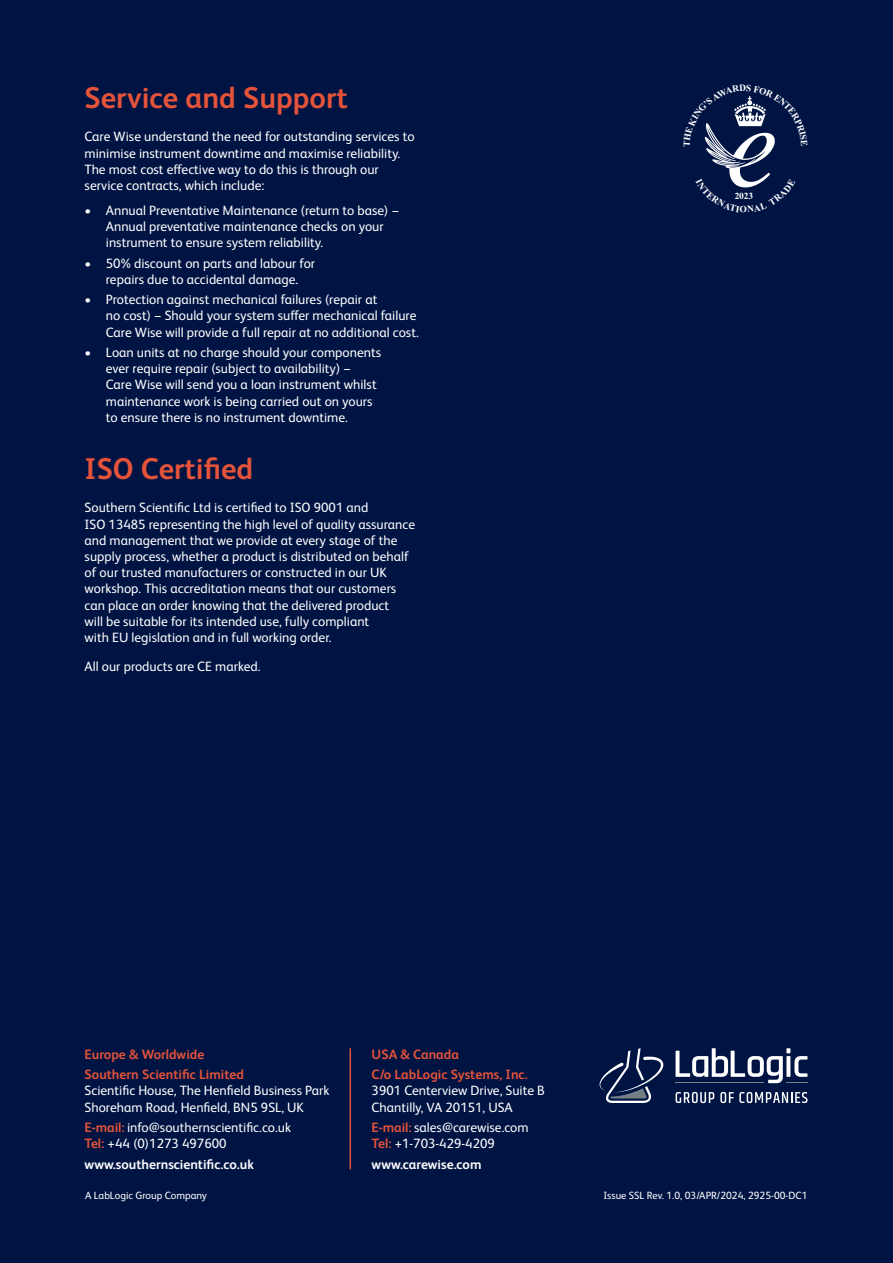
<style>
.page{position:relative;width:893px;height:1263px;background:#001443}
.page>*{position:absolute;margin:0;border:0;box-sizing:border-box;transform-origin:0 0}
.t1{font:700 30px "FS Albert Pro";color:#e5533a}
.Body_Text{font:13.5px/16.2px "FS Albert Pro";color:#fff}
.t2{font:700 13.5px "FS Albert Pro";color:#fff}
.t3{font:700 13.5px "FS Albert Pro";color:#e5533a}
.t4{font:10.5px "FS Albert Pro";color:#fff}
.t5{font:700 9.45px "Times New Roman";color:#fff}
.s1{font-weight:700;color:#e5533a}
</style>
<div class="page">
<hr style="left:350px;top:1048px;width:1px;height:121px;background:#e5533a">
<svg style="left:676px;top:1048px;width:131px;height:36px"></svg>
<svg style="left:600px;top:1048px;width:63px;height:55px"></svg>
<svg style="left:676px;top:1092px;width:38px;height:11px"></svg>
<svg style="left:720px;top:1092px;width:87px;height:11px"></svg>
<svg style="left:704px;top:96px;width:71px;height:92px"></svg>
<p class="t1" style="left:85px;top:77px;width:265px">Service and Support</p>
<p class="Body_Text" style="left:85px;top:128px;width:332px">Care Wise understand the need for outstanding services to minimise instrument downtime and maximise reliability.<br>The most cost effective way to do this is through our service contracts, which include:</p>
<p class="Body_Text" style="left:106px;top:201px;width:295px;text-indent:-21px">• Annual Preventative Maintenance (return to base) −<br>Annual preventative maintenance checks on your instrument to ensure system reliability.</p>
<p class="Body_Text" style="left:85px;top:254px;width:232px;text-align:center">• 50% discount on parts and labour for repairs due to accidental damage.</p>
<p class="Body_Text" style="left:106px;top:290px;width:314px;text-indent:-21px">• Protection against mechanical failures (repair at<br>no cost) − Should your system suffer mechanical failure<br>Care Wise will provide a full repair at no additional cost.</p>
<p class="Body_Text" style="left:106px;top:343px;width:277px;text-indent:-21px">• Loan units at no charge should your components ever require repair (subject to availability) −<br>Care Wise will send you a loan instrument whilst maintenance work is being carried out on yours to ensure there is no instrument downtime.</p>
<p class="t1" style="left:85px;top:448px;width:170px">ISO Certified</p>
<p class="Body_Text" style="left:85px;top:499px;width:332px">Southern Scientific Ltd is certified to ISO 9001 and<br>ISO 13485 representing the high level of quality assurance and management that we provide at every stage of the supply process, whether a product is distributed on behalf of our trusted manufacturers or constructed in our UK workshop. This accreditation means that our customers can place an order knowing that the delivered product<br>will be suitable for its intended use, fully compliant<br>with EU legislation and in full working order.</p>
<p class="Body_Text" style="left:85px;top:657px;width:177px">All our products are CE marked.</p>
<p class="t3" style="left:85px;top:1044px;width:121px">Europe &amp; Worldwide</p>
<p class="Body_Text" style="left:85px;top:1065px;width:246px"><span class="s1">Southern Scientific Limited<br></span>Scientific House, The Henfield Business Park<br>Shoreham Road, Henfield, BN5 9SL, UK</p>
<p class="Body_Text" style="left:85px;top:1118px;width:208px"><span class="s1">E-mail:</span> info@southernscientific.co.uk<br><span class="s1">Tel:</span> +44 (0)1273 497600</p>
<p class="t2" style="left:85px;top:1154px;width:171px">www.southernscientific.co.uk</p>
<p class="t3" style="left:372px;top:1044px;width:89px">USA &amp; Canada</p>
<p class="Body_Text" style="left:372px;top:1065px;width:175px"><span class="s1">C/o LabLogic Systems, Inc.<br></span>3901 Centerview Drive, Suite B<br>Chantilly, VA 20151, USA</p>
<p class="Body_Text" style="left:372px;top:1118px;width:159px"><span class="s1">E-mail:</span> sales@carewise.com<br><span class="s1">Tel:</span> +1-703-429-4209</p>
<p class="t2" style="left:372px;top:1154px;width:111px">www.carewise.com</p>
<p class="t5" style="left:735px;top:189px;width:20px">2023</p>
<p class="t4" style="left:85px;top:1188px;width:123px">A LabLogic Group Company</p>
<p class="t4" style="left:603px;top:1188px;width:206px">Issue SSL Rev. 1.0, 03/APR/2024, 2925-00-DC1</p>
</div>
